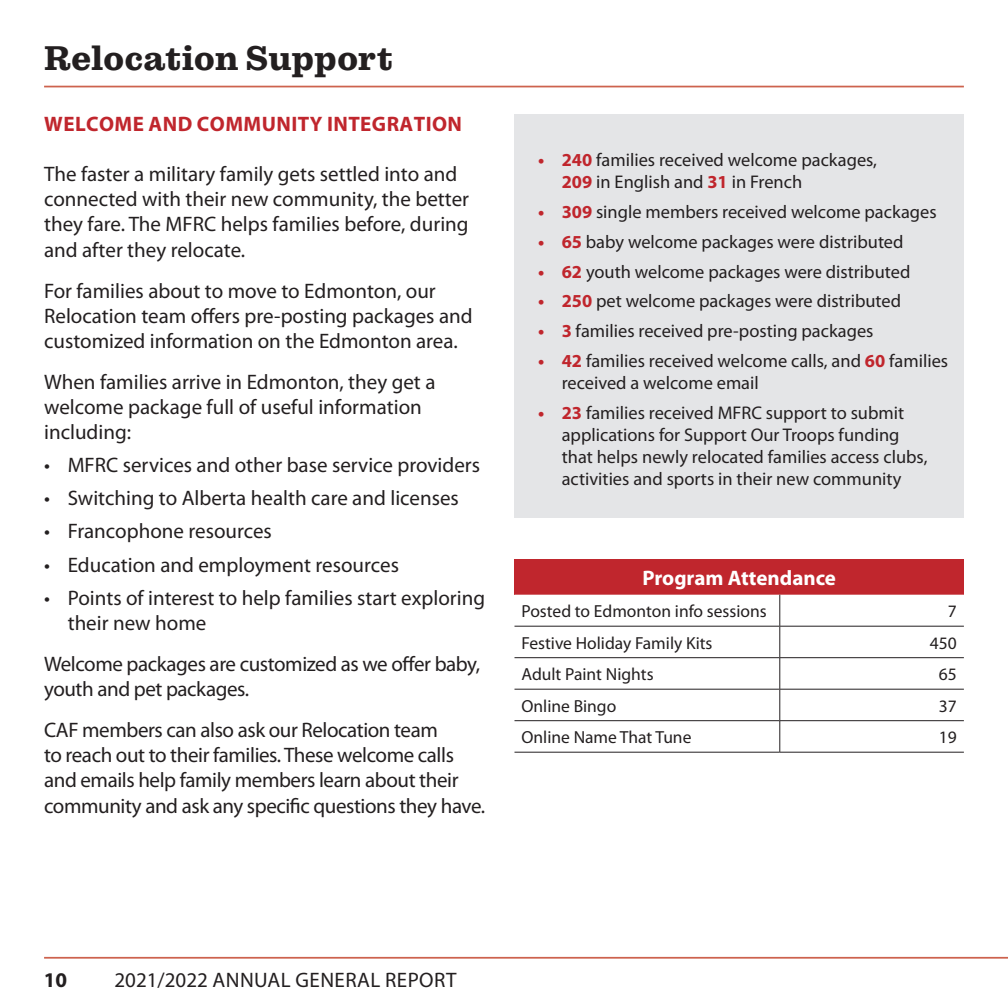
<style>
.page{position:relative;width:1008px;height:1008px;background:#fff}
.page>*{position:absolute;margin:0;border:0;box-sizing:border-box;transform-origin:0 0}
.t1{font:700 35px "Pulpo";letter-spacing:-.01em;color:#231f20}
.t2{font:21px/25.2px "Myriad Pro";color:#231f20}
.t3{font:21px/25.2px "Myriad Pro";letter-spacing:-.02em;color:#231f20}
.t4{font:700 21px "Myriad Pro";letter-spacing:.02em;color:#c0262d}
.t5{font:21px "Myriad Pro";letter-spacing:.02em;color:#231f20}
.t6{font:700 21px "Myriad Pro";color:#fff}
.t7{font:700 21px "Myriad Pro";color:#231f20}
.t8{font:18.38px/22.1px "Myriad Pro";color:#231f20}
.t9{font:17.5px "Myriad Pro";color:#231f20}
.s1{font-weight:700;color:#c0262d}
</style>
<div class="page">
<div style="left:514px;top:115px;width:450px;height:403px;background:#e4e5e7"></div>
<div style="left:514px;top:559px;width:450px;height:36px;background:#c0262d"></div>
<svg style="left:514px;top:595px;width:450px;height:157px"></svg>
<svg style="left:514px;top:627px;width:450px;height:93px"></svg>
<hr style="left:779px;top:595px;width:1px;height:31px;background:#231f20">
<hr style="left:514px;top:626px;width:266px;height:1px;background:#231f20">
<hr style="left:780px;top:626px;width:184px;height:1px;background:#231f20">
<hr style="left:779px;top:626px;width:1px;height:31px;background:#231f20">
<hr style="left:514px;top:657px;width:266px;height:1px;background:#231f20">
<hr style="left:780px;top:657px;width:184px;height:1px;background:#231f20">
<hr style="left:779px;top:658px;width:1px;height:31px;background:#231f20">
<hr style="left:514px;top:689px;width:266px;height:1px;background:#231f20">
<hr style="left:780px;top:689px;width:184px;height:1px;background:#231f20">
<hr style="left:779px;top:689px;width:1px;height:31px;background:#231f20">
<hr style="left:514px;top:720px;width:266px;height:1px;background:#231f20">
<hr style="left:780px;top:720px;width:184px;height:1px;background:#231f20">
<hr style="left:779px;top:721px;width:1px;height:31px;background:#231f20">
<hr style="left:514px;top:752px;width:266px;height:1px;background:#231f20">
<hr style="left:780px;top:752px;width:184px;height:1px;background:#231f20">
<hr style="left:44px;top:86px;width:920px;height:1px;background:#cd624d">
<hr style="left:44px;top:957px;width:964px;height:2px;background:#cd624d">
<p class="t1" style="left:44px;top:38px;width:351px">Relocation Support</p>
<p class="t4" style="left:44px;top:110px;width:419px">WELCOME AND COMMUNITY INTEGRATION</p>
<p class="t2" style="left:44px;top:161px;width:427px">The faster a military family gets settled into and connected with their new community, the better they fare. The MFRC helps families before, during and after they relocate.</p>
<p class="t2" style="left:44px;top:278px;width:430px">For families about to move to Edmonton, our<br>Relocation team offers pre-posting packages and customized information on the Edmonton area.</p>
<p class="t2" style="left:44px;top:369px;width:393px">When families arrive in Edmonton, they get a welcome package full of useful information including:</p>
<p class="t2" style="left:44px;top:452px;width:437px">• MFRC services and other base service providers</p>
<p class="t2" style="left:44px;top:485px;width:416px">• Switching to Alberta health care and licenses</p>
<p class="t2" style="left:44px;top:519px;width:229px">• Francophone resources</p>
<p class="t2" style="left:44px;top:552px;width:356px">• Education and employment resources</p>
<p class="t2" style="left:68px;top:585px;width:419px;text-indent:-24px">• Points of interest to help families start exploring their new home</p>
<p class="t3" style="left:44px;top:651px;width:438px">Welcome packages are customized as we offer baby, youth and pet packages.</p>
<p class="t3" style="left:44px;top:717px;width:443px">CAF members can also ask our Relocation team<br>to reach out to their families. These welcome calls and emails help family members learn about their community and ask any specific questions they have.</p>
<p class="t8" style="left:562px;top:148px;width:317px;text-indent:-24px"><span class="s1">• 240</span> families received welcome packages,<br><span class="s1">209</span> in English and <span class="s1">31</span> in French</p>
<p class="t8" style="left:538px;top:200px;width:400px"><span class="s1">• 309</span> single members received welcome packages</p>
<p class="t8" style="left:538px;top:230px;width:367px"><span class="s1">• 65</span> baby welcome packages were distributed</p>
<p class="t8" style="left:538px;top:260px;width:374px"><span class="s1">• 62</span> youth welcome packages were distributed</p>
<p class="t8" style="left:538px;top:290px;width:365px"><span class="s1">• 250</span> pet welcome packages were distributed</p>
<p class="t8" style="left:538px;top:320px;width:337px"><span class="s1">• 3</span> families received pre-posting packages</p>
<p class="t8" style="left:562px;top:350px;width:388px;text-indent:-24px"><span class="s1">• 42</span> families received welcome calls, and <span class="s1">60</span> families received a welcome email</p>
<p class="t8" style="left:562px;top:402px;width:367px;text-indent:-24px"><span class="s1">• 23</span> families received MFRC support to submit applications for Support Our Troops funding that helps newly relocated families access clubs, activities and sports in their new community</p>
<p class="t6" style="left:642px;top:564px;width:195px">Program Attendance</p>
<p class="t9" style="left:522px;top:600px;width:247px">Posted to Edmonton info sessions</p>
<p class="t9" style="left:948px;top:600px;width:10px">7</p>
<p class="t9" style="left:522px;top:632px;width:193px">Festive Holiday Family Kits</p>
<p class="t9" style="left:930px;top:632px;width:28px">450</p>
<p class="t9" style="left:522px;top:663px;width:134px">Adult Paint Nights</p>
<p class="t9" style="left:939px;top:663px;width:19px">65</p>
<p class="t9" style="left:522px;top:695px;width:96px">Online Bingo</p>
<p class="t9" style="left:939px;top:695px;width:19px">37</p>
<p class="t9" style="left:522px;top:726px;width:171px">Online Name That Tune</p>
<p class="t9" style="left:939px;top:726px;width:19px">19</p>
<p class="t7" style="left:44px;top:966px;width:25px">10</p>
<p class="t5" style="left:115px;top:967px;width:344px">2021/2022 ANNUAL GENERAL REPORT</p>
</div>
